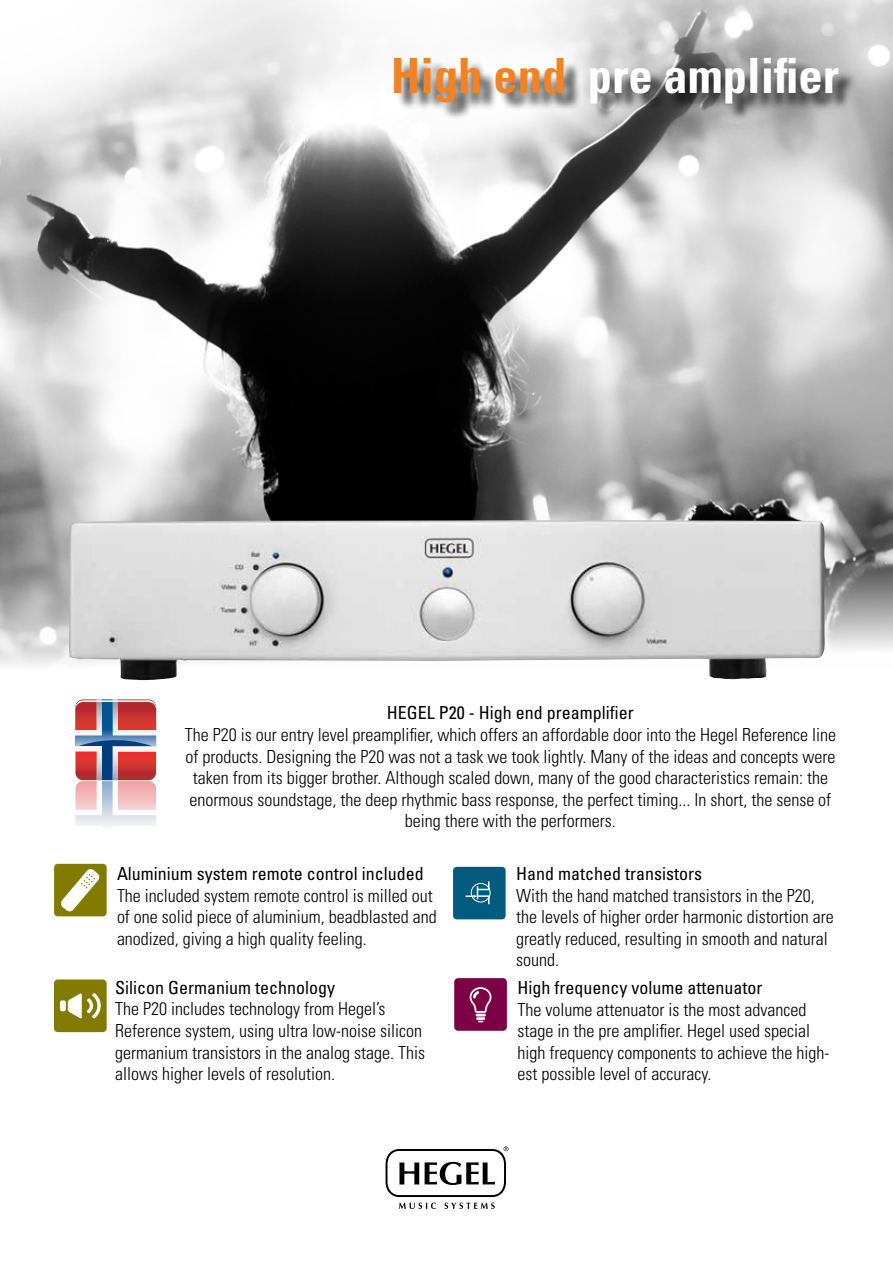
<style>
.page{position:relative;width:893px;height:1263px;background:#fff}
.page>*{position:absolute;margin:0;border:0;box-sizing:border-box;transform-origin:0 0}
.t1{font:700 condensed 48.6px "Univers";color:#fff}
.t2{font:300 condensed 18px/21.6px "Univers";color:#000}
.t3{font:condensed 18px "Univers";color:#000}
.s1{color:#f58220}
</style>
<div class="page">
<img style="left:0;top:0;width:893px;height:665px">
<div style="left:453px;top:867px;width:53px;height:52px;background:#005b7f;border-radius:4px"></div>
<svg style="left:465px;top:881px;width:25px;height:23px"></svg>
<div style="left:54px;top:864px;width:53px;height:52px;background:#837b00;border-radius:4px"></div>
<svg style="left:61px;top:869px;width:39px;height:43px"></svg>
<svg style="left:386px;top:1146px;width:122px;height:63px"></svg>
<svg style="left:75px;top:700px;width:81px;height:126px"></svg>
<div style="left:54px;top:979px;width:53px;height:53px;background:#837b00;border-radius:4px"></div>
<svg style="left:60px;top:993px;width:41px;height:26px"></svg>
<div style="left:454px;top:978px;width:53px;height:53px;background:#7b0046;border-radius:4px"></div>
<svg style="left:470px;top:987px;width:21px;height:35px"></svg>
<div style="left:396px;top:60px;width:461px;height:61px;background:#000;opacity:.75"></div>
<img style="left:67px;top:520px;width:759px;height:160px">
<h1 class="t1" style="left:391px;top:46px;width:450px"><span class="s1">High end</span> pre amplifier</h1>
<p class="t3" style="left:387px;top:702px;width:248px">HEGEL P20 - High end preamplifier</p>
<p class="t2" style="left:185px;top:724px;width:653px;text-align:center">The P20 is our entry level preamplifier, which offers an affordable door into the Hegel Reference line of products. Designing the P20 was not a task we took lightly. Many of the ideas and concepts were taken from its bigger brother. Although scaled down, many of the good characteristics remain: the enormous soundstage, the deep rhythmic bass response, the perfect timing... In short, the sense of being there with the performers.</p>
<p class="t3" style="left:117px;top:862px;width:308px">Aluminium system remote control included</p>
<p class="t2" style="left:117px;top:884px;width:321px">The included system remote control is milled out of one solid piece of aluminium, beadblasted and anodized, giving a high quality feeling.</p>
<p class="t3" style="left:516px;top:862px;width:187px">Hand matched transistors</p>
<p class="t2" style="left:516px;top:884px;width:319px">With the hand matched transistors in the P20, the levels of higher order harmonic distortion are greatly reduced, resulting in smooth and natural sound.</p>
<p class="t3" style="left:517px;top:976px;width:246px">High frequency volume attenuator</p>
<p class="t2" style="left:517px;top:998px;width:313px">The volume attenuator is the most advanced stage in the pre amplifier. Hegel used special high frequency components to achieve the high&shy;est possible level of accuracy.</p>
<p class="t3" style="left:115px;top:976px;width:221px">Silicon Germanium technology</p>
<p class="t2" style="left:115px;top:998px;width:311px">The P20 includes technology from Hegel’s Reference system, using ultra low-noise silicon germanium transistors in the analog stage. This allows higher levels of resolution.</p>
</div>
